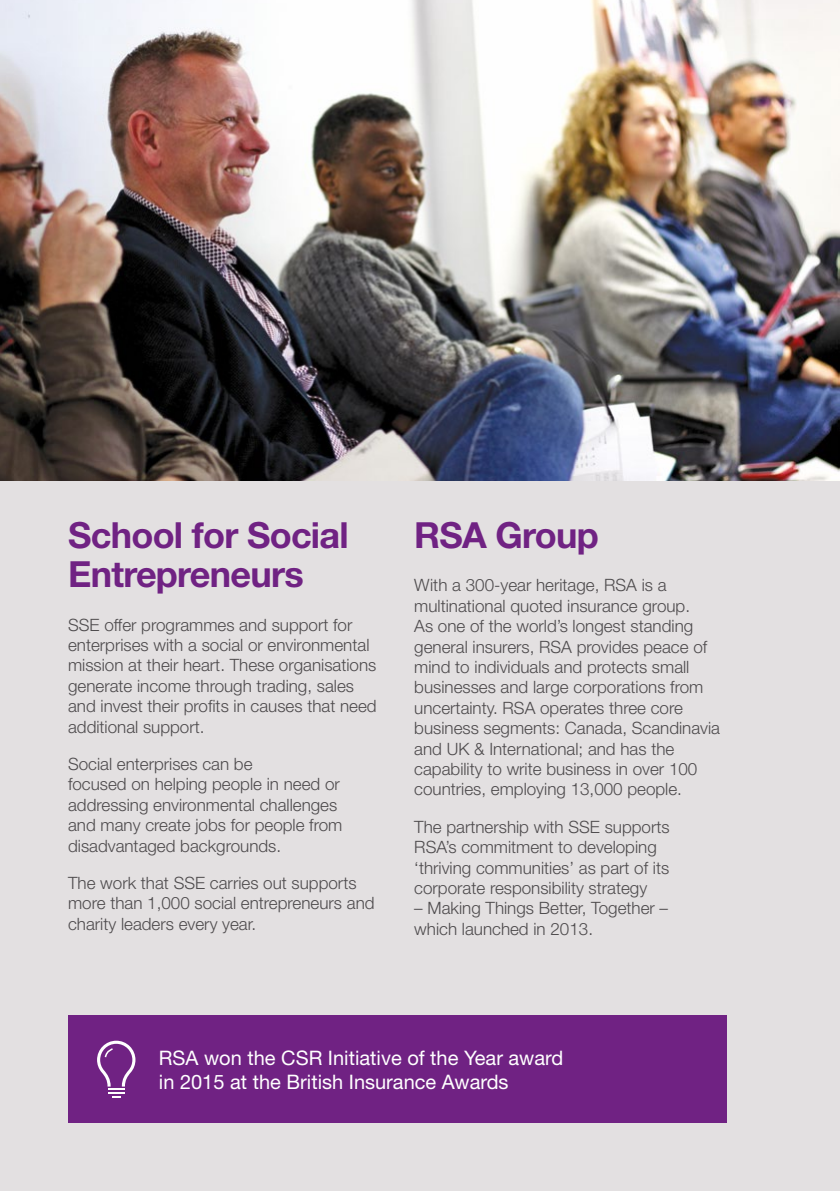
<style>
.page{position:relative;width:840px;height:1191px;background:#fff}
.page>*{position:absolute;margin:0;border:0;box-sizing:border-box;transform-origin:0 0}
.t1{font:700 36px/39.2px "Helvetica Neue";letter-spacing:-.02em;color:#702283}
.t2{font:20px/24px "Helvetica Neue";color:#fff}
.t3{font:300 17px/20.4px "Helvetica Neue";color:#4e4b4d}
</style>
<div class="page">
<div style="left:0;top:0;width:839px;height:1191px;background:#e3e0e1"></div>
<div style="left:68px;top:1015px;width:658px;height:108px;background:#702283"></div>
<img style="left:0;top:0;width:839px;height:480px">
<svg style="left:97px;top:1040px;width:38px;height:57px"></svg>
<h1 class="t1" style="left:68px;top:515px;width:282px">School for Social<br>Entrepreneurs</h1>
<p class="t3" style="left:68px;top:614px;width:310px">SSE offer programmes and support for enterprises with a social or environmental mission at their heart. These organisations generate income through trading, sales and invest their profits in causes that need additional support.</p>
<p class="t3" style="left:68px;top:753px;width:275px">Social enterprises can be<br>focused on helping people in need or addressing environmental challenges and many create jobs for people from disadvantaged backgrounds.</p>
<p class="t3" style="left:68px;top:872px;width:308px">The work that SSE carries out supports more than 1,000 social entrepreneurs and charity leaders every year.</p>
<h1 class="t1" style="left:414px;top:515px;width:186px">RSA Group</h1>
<p class="t3" style="left:414px;top:574px;width:307px">With a 300-year heritage, RSA is a multinational quoted insurance group.<br>As one of the world’s longest standing general insurers, RSA provides peace of mind to individuals and protects small businesses and large corporations from uncertainty. RSA operates three core business segments: Canada, Scandinavia and UK &amp; International; and has the capability to write business in over 100 countries, employing 13,000 people.</p>
<p class="t3" style="left:414px;top:816px;width:257px">The partnership with SSE supports RSA’s commitment to developing ‘thriving communities’ as part of its corporate responsibility strategy</p>
<p class="t3" style="left:414px;top:897px;width:255px">– Making Things Better, Together – which launched in 2013.</p>
<p class="t2" style="left:159px;top:1045px;width:406px">RSA won the CSR Initiative of the Year award in 2015 at the British Insurance Awards</p>
</div>
